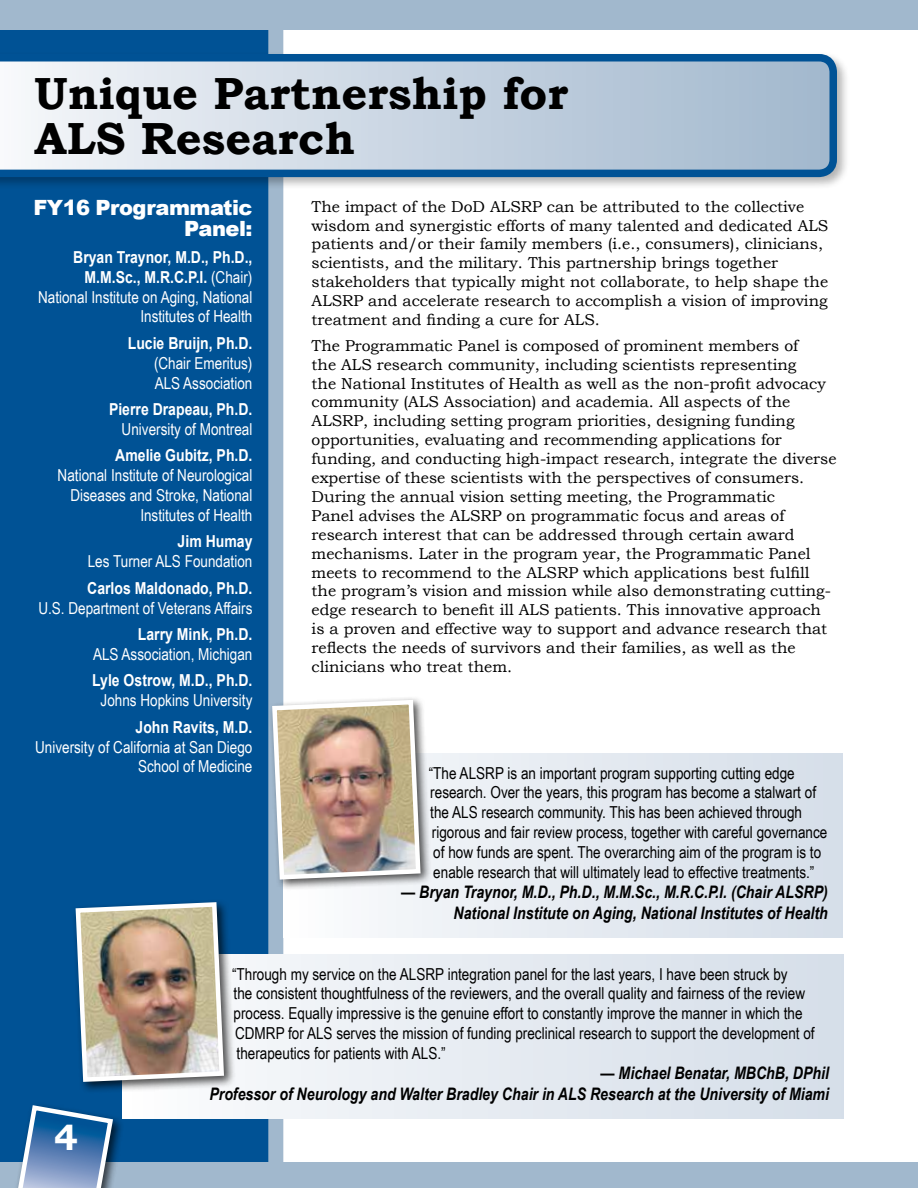
<style>
.page{position:relative;width:918px;height:1188px;background:#fff}
.page>*{position:absolute;margin:0;border:0;box-sizing:border-box;transform-origin:0 0}
.t1{font:700 45px/45px "Bookman Old Style";color:#000}
.t2{font:700 36px "Bookman Old Style";color:#fff}
.t3{font:900 21px/21px "Arial";letter-spacing:-.025em;color:#fff;text-align:right}
.t4{font:italic 700 17.25px/20.7px "Arial Narrow";color:#000;text-align:right}
.t5{font:16.5px/19.8px "Arial Narrow";color:#000}
.t6{font:16.5px/19.8px "Arial Narrow";color:#fff;text-align:right}
.t7{font:700 16.5px/19.8px "Arial";color:#fff;text-align:right;scale:.85 1}
.t8{font:15.75px/18.9px "Bookman Old Style";color:#000}
.s1{font-family:"Arial Narrow";font-weight:400}
</style>
<div class="page">
<div style="left:0;top:30px;width:283px;height:1132px;background:#005295"></div>
<div style="left:0;top:1162px;width:918px;height:26px;background:#a1b8cd"></div>
<div style="left:283px;top:753px;width:559px;height:185px;background:linear-gradient(to right,#fbfcfd,#d4dde8)"></div>
<div style="left:123px;top:954px;width:720px;height:164px;background:linear-gradient(to right,#fbfcfd,#d4dde8)"></div>
<div style="left:268px;top:696px;width:164px;height:195px;background:#000;opacity:.7"></div>
<img style="left:270px;top:697px;width:153px;height:185px">
<div style="left:72px;top:898px;width:164px;height:196px;background:#000;opacity:.7"></div>
<img style="left:73px;top:900px;width:153px;height:184px">
<div style="left:0;top:0;width:918px;height:30px;background:#a1b8cd"></div>
<div style="left:0;top:51px;width:850px;height:139px;background:#000;opacity:.3"></div>
<svg style="left:0;top:54px;width:837px;height:123px;background:#b0c5d8"></svg>
<div style="left:7px;top:1101px;width:117px;height:87px;background:#000;opacity:.7"></div>
<svg style="left:8px;top:1103px;width:108px;height:85px"></svg>
<h1 class="t1" style="left:35px;top:70px;width:535px">Unique Partnership for<br>ALS Research</h1>
<h3 class="t3" style="left:33px;top:197px;width:221px">FY16 Programmatic<br>Panel:</h3>
<p class="t7" style="left:73px;top:248px;width:212px">Bryan Traynor, M.D., Ph.D.,<br>M.M.Sc., M.R.C.P.I. <span class="s1">(Chair)</span></p>
<p class="t6" style="left:38px;top:286px;width:216px">National Institute on Aging, National<br>Institutes of Health</p>
<p class="t7" style="left:128px;top:334px;width:148px">Lucie Bruijn, Ph.D.</p>
<p class="t6" style="left:154px;top:352px;width:100px;text-align:left">(Chair Emeritus)<br>ALS Association</p>
<p class="t7" style="left:109px;top:400px;width:170px">Pierre Drapeau, Ph.D.</p>
<p class="t6" style="left:122px;top:419px;width:132px">University of Montreal</p>
<p class="t7" style="left:115px;top:446px;width:163px">Amelie Gubitz, Ph.D.</p>
<p class="t6" style="left:58px;top:465px;width:196px">National Institute of Neurological<br>Diseases and Stroke, National<br>Institutes of Health</p>
<p class="t7" style="left:178px;top:532px;width:90px">Jim Humay</p>
<p class="t6" style="left:88px;top:551px;width:166px">Les Turner ALS Foundation</p>
<p class="t7" style="left:87px;top:579px;width:196px">Carlos Maldonado, Ph.D.</p>
<p class="t6" style="left:38px;top:597px;width:216px">U.S. Department of Veterans Affairs</p>
<p class="t7" style="left:138px;top:625px;width:136px">Larry Mink, Ph.D.</p>
<p class="t6" style="left:93px;top:644px;width:161px">ALS Association, Michigan</p>
<p class="t7" style="left:92px;top:671px;width:190px">Lyle Ostrow, M.D., Ph.D.</p>
<p class="t6" style="left:101px;top:690px;width:153px">Johns Hopkins University</p>
<p class="t7" style="left:136px;top:718px;width:139px">John Ravits, M.D.</p>
<p class="t6" style="left:35px;top:736px;width:219px">University of California at San Diego<br>School of Medicine</p>
<p class="t8" style="left:312px;top:197px;width:518px">The impact of the DoD ALSRP can be attributed to the collective wisdom and synergistic efforts of many talented and dedicated ALS patients and/or their family members (i.e., consumers), clinicians, scientists, and the military. This partnership brings together stakeholders that typically might not collaborate, to help shape the ALSRP and accelerate research to accomplish a vision of improving treatment and finding a cure for ALS.</p>
<p class="t8" style="left:312px;top:336px;width:527px">The Programmatic Panel is composed of prominent members of<br>the ALS research community, including scientists representing<br>the National Institutes of Health as well as the non-profit advocacy community (ALS Association) and academia. All aspects of the ALSRP, including setting program priorities, designing funding opportunities, evaluating and recommending applications for funding, and conducting high-impact research, integrate the diverse expertise of these scientists with the perspectives of consumers.<br>During the annual vision setting meeting, the Programmatic<br>Panel advises the ALSRP on programmatic focus and areas of research interest that can be addressed through certain award mechanisms. Later in the program year, the Programmatic Panel meets to recommend to the ALSRP which applications best fulfill the program’s vision and mission while also demonstrating cutting&shy;edge research to benefit ill ALS patients. This innovative approach is a proven and effective way to support and advance research that reflects the needs of survivors and their families, as well as the clinicians who treat them.</p>
<p class="t5" style="left:429px;top:762px;width:400px">“The ALSRP is an important program supporting cutting edge research. Over the years, this program has become a stalwart of the ALS research community. This has been achieved through rigorous and fair review process, together with careful governance of how funds are spent. The overarching aim of the program is to enable research that will ultimately lead to effective treatments.”</p>
<p class="t4" style="left:401px;top:881px;width:428px">— Bryan Traynor, M.D., Ph.D., M.M.Sc., M.R.C.P.I. (Chair ALSRP)<br>National Institute on Aging, National Institutes of Health</p>
<h2 class="t2" style="left:54px;top:1112px;width:25px">4</h2>
<p class="t5" style="left:232px;top:963px;width:584px">“Through my service on the ALSRP integration panel for the last years, I have been struck by<br>the consistent thoughtfulness of the reviewers, and the overall quality and fairness of the review process. Equally impressive is the genuine effort to constantly improve the manner in which the CDMRP for ALS serves the mission of funding preclinical research to support the development of therapeutics for patients with ALS.”</p>
<p class="t4" style="left:209px;top:1062px;width:621px">— Michael Benatar, MBChB, DPhil<br>Professor of Neurology and Walter Bradley Chair in ALS Research at the University of Miami</p>
</div>
